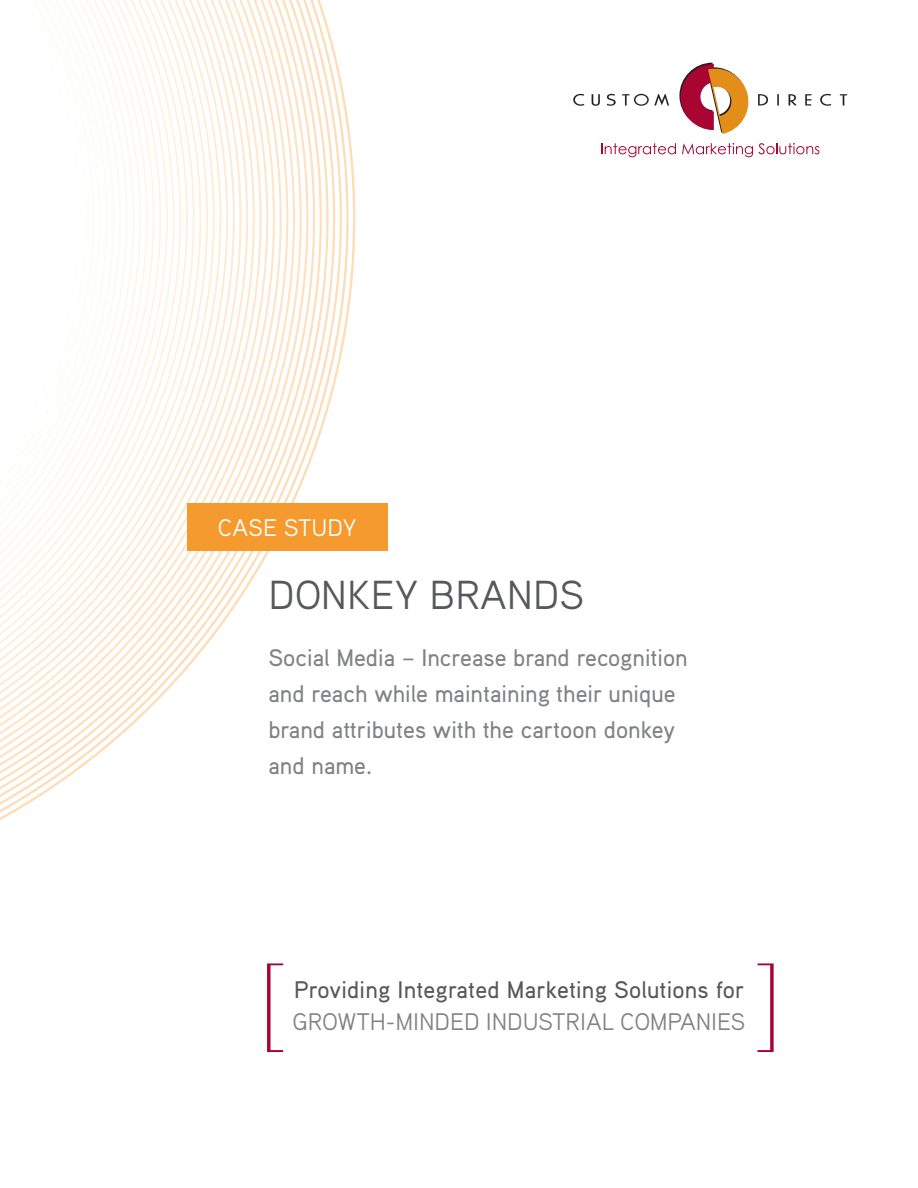
<style>
.page{position:relative;width:918px;height:1188px;background:#fff}
.page>*{position:absolute;margin:0;border:0;box-sizing:border-box;transform-origin:0 0}
.t1{font:100 108px "Aaux Pro";color:#a90332}
.t2{font:40.5px "Aaux Pro";color:#57585a}
.t3{font:500 24px/36px "Aaux Pro";color:#808285}
.t4{font:500 24px/31.5px "Aaux Pro";letter-spacing:.01em;color:#57585a}
.t5{font:24px "Aaux Pro";color:#fff}
.s1{font-weight:400;color:#808285}
</style>
<div class="page">
<svg style="left:0;top:1px;width:327px;height:813px"></svg>
<svg style="left:0;top:0;width:320px;height:807px"></svg>
<svg style="left:0;top:0;width:313px;height:800px"></svg>
<svg style="left:0;top:0;width:306px;height:792px"></svg>
<svg style="left:0;top:0;width:300px;height:785px"></svg>
<svg style="left:0;top:0;width:293px;height:778px"></svg>
<svg style="left:0;top:0;width:286px;height:770px"></svg>
<svg style="left:0;top:0;width:279px;height:763px"></svg>
<svg style="left:0;top:0;width:273px;height:755px"></svg>
<svg style="left:0;top:0;width:266px;height:748px"></svg>
<svg style="left:0;top:0;width:259px;height:740px"></svg>
<svg style="left:0;top:0;width:252px;height:733px"></svg>
<svg style="left:0;top:0;width:246px;height:725px"></svg>
<svg style="left:0;top:0;width:239px;height:717px"></svg>
<svg style="left:0;top:0;width:232px;height:710px"></svg>
<svg style="left:0;top:0;width:226px;height:702px"></svg>
<svg style="left:0;top:0;width:219px;height:694px"></svg>
<svg style="left:0;top:0;width:212px;height:687px"></svg>
<svg style="left:0;top:0;width:205px;height:679px"></svg>
<svg style="left:0;top:0;width:199px;height:671px"></svg>
<svg style="left:0;top:0;width:192px;height:663px"></svg>
<svg style="left:0;top:0;width:185px;height:656px"></svg>
<svg style="left:0;top:0;width:178px;height:648px"></svg>
<svg style="left:0;top:0;width:172px;height:640px"></svg>
<svg style="left:0;top:0;width:165px;height:632px"></svg>
<svg style="left:0;top:0;width:158px;height:624px"></svg>
<svg style="left:0;top:0;width:151px;height:616px"></svg>
<svg style="left:0;top:0;width:145px;height:608px"></svg>
<svg style="left:0;top:0;width:138px;height:599px"></svg>
<svg style="left:0;top:0;width:131px;height:591px"></svg>
<svg style="left:0;top:0;width:125px;height:583px"></svg>
<svg style="left:0;top:0;width:118px;height:575px"></svg>
<svg style="left:0;top:0;width:111px;height:566px"></svg>
<svg style="left:0;top:0;width:104px;height:558px"></svg>
<svg style="left:0;top:0;width:98px;height:549px"></svg>
<svg style="left:0;top:0;width:95px;height:523px"></svg>
<div style="left:187px;top:503px;width:201px;height:48px;background:#f59a2e"></div>
<svg style="left:573px;top:94px;width:11px;height:12px"></svg>
<svg style="left:591px;top:94px;width:9px;height:12px"></svg>
<svg style="left:607px;top:94px;width:9px;height:12px"></svg>
<svg style="left:622px;top:94px;width:47px;height:12px"></svg>
<svg style="left:758px;top:94px;width:10px;height:11px"></svg>
<svg style="left:777px;top:94px;width:2px;height:11px"></svg>
<svg style="left:789px;top:94px;width:8px;height:12px"></svg>
<svg style="left:805px;top:94px;width:7px;height:11px"></svg>
<svg style="left:820px;top:94px;width:11px;height:12px"></svg>
<svg style="left:840px;top:94px;width:7px;height:11px"></svg>
<svg style="left:679px;top:63px;width:70px;height:71px"></svg>
<svg style="left:601px;top:143px;width:75px;height:14px"></svg>
<svg style="left:682px;top:143px;width:137px;height:14px"></svg>
<p class="t5" style="left:218px;top:512px;width:140px">CASE STUDY</p>
<p class="t2" style="left:268px;top:570px;width:317px">DONKEY BRANDS</p>
<p class="t3" style="left:268px;top:639px;width:421px">Social Media – Increase brand recognition and reach while maintaining their unique brand attributes with the cartoon donkey and name.</p>
<p class="t1" style="left:260px;top:940px;width:31px">[</p>
<p class="t4" style="left:292px;top:973px;width:455px">Providing Integrated Marketing Solutions for<br><span class="s1">GROWTH-MINDED INDUSTRIAL COMPANIES</span></p>
</div>
